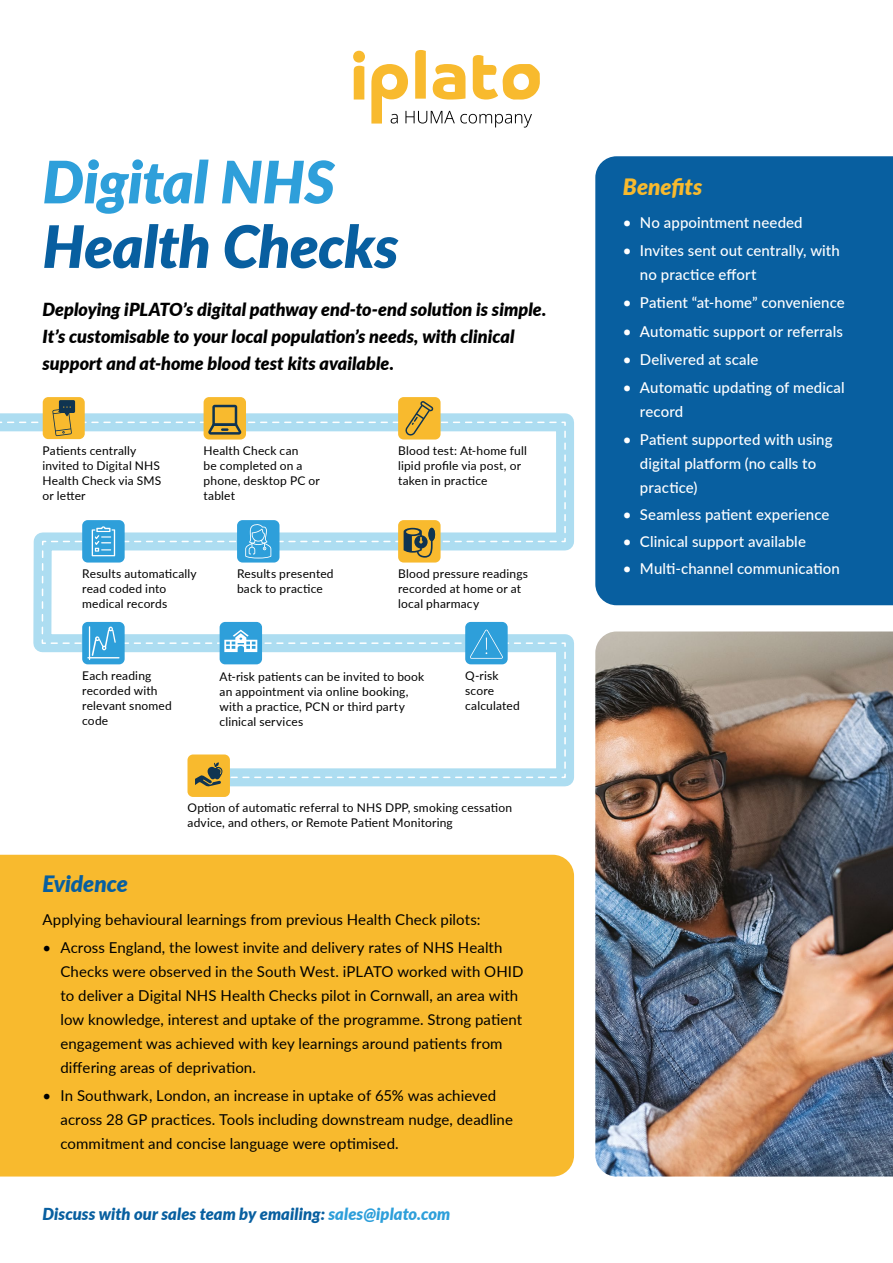
<style>
.page{position:relative;width:893px;height:1263px;background:#fff}
.page>*{position:absolute;margin:0;border:0;box-sizing:border-box;transform-origin:0 0}
.t1{font:italic 900 58.5px "Lato";letter-spacing:-.01em;color:#085fa0}
.t2{font:italic 900 58.5px "Lato";letter-spacing:-.01em;color:#2e9fda}
.t3{font:italic 900 22.5px "Lato";color:#085fa0}
.t4{font:italic 900 22.5px "Lato";color:#f8ba2e}
.t5{font:italic 900 18px/27px "Lato";color:#000}
.t6{font:italic 900 16.5px "Lato";color:#085fa0}
.t7{font:15px/24px "Lato";letter-spacing:.005em;color:#000}
.t8{font:500 15px/24px "Lato";letter-spacing:.005em;color:#fff}
.t9{font:12px/15px "Lato";letter-spacing:.015em;color:#000}
.s1{color:#2e9fda}
</style>
<div class="page">
<svg style="left:229px;top:413px;width:345px;height:382px"></svg>
<div style="left:595px;top:156px;width:298px;height:449px;background:#085fa0"></div>
<div style="left:0;top:855px;width:574px;height:321px;background:#f8ba2e"></div>
<img style="left:595px;top:631px;width:298px;height:545px">
<div style="left:43px;top:397px;width:42px;height:42px;background:#f8ba2e;border-radius:6px"></div>
<div style="left:204px;top:397px;width:42px;height:42px;background:#f8ba2e;border-radius:6px"></div>
<div style="left:398px;top:397px;width:43px;height:42px;background:#f8ba2e;border-radius:6px"></div>
<div style="left:187px;top:754px;width:43px;height:43px;background:#f8ba2e;border-radius:6px"></div>
<svg style="left:0;top:400px;width:566px;height:386px"></svg>
<svg style="left:353px;top:51px;width:12px;height:49px"></svg>
<svg style="left:371px;top:50px;width:169px;height:78px"></svg>
<h1 class="t2" style="left:43px;top:138px;width:294px">Digital NHS</h1>
<h1 class="t1" style="left:43px;top:203px;width:358px">Health Checks</h1>
<h3 class="t5" style="left:43px;top:295px;width:505px">Deploying iPLATO’s digital pathway end-to-end solution is simple.<br>It’s customisable to your local population’s needs, with clinical support and at-home blood test kits available.</h3>
<p class="t9" style="left:43px;top:442px;width:120px">Patients centrally invited to Digital NHS<br>Health Check via SMS or letter</p>
<p class="t9" style="left:204px;top:442px;width:118px">Health Check can<br>be completed on a phone, desktop PC or tablet</p>
<p class="t9" style="left:398px;top:442px;width:130px">Blood test: At-home full lipid profile via post, or taken in practice</p>
<p class="t9" style="left:82px;top:565px;width:116px">Results automatically read coded into medical records</p>
<p class="t9" style="left:237px;top:565px;width:98px">Results presented back to practice</p>
<p class="t9" style="left:398px;top:565px;width:131px">Blood pressure readings recorded at home or at local pharmacy</p>
<p class="t9" style="left:82px;top:667px;width:91px">Each reading recorded with relevant snomed code</p>
<p class="t9" style="left:465px;top:667px;width:56px">Q-risk score calculated</p>
<p class="t9" style="left:220px;top:669px;width:206px">At-risk patients can be invited to book an appointment via online booking, with a practice, PCN or third party clinical services</p>
<p class="t9" style="left:187px;top:800px;width:326px">Option of automatic referral to NHS DPP, smoking cessation advice, and others, or Remote Patient Monitoring</p>
<h2 class="t3" style="left:43px;top:867px;width:87px">Evidence</h2>
<p class="t7" style="left:43px;top:906px;width:440px">Applying behavioural learnings from previous Health Check pilots:</p>
<p class="t7" style="left:61px;top:935px;width:464px;text-indent:-18px">• Across England, the lowest invite and delivery rates of NHS Health Checks were observed in the South West. iPLATO worked with OHID to deliver a Digital NHS Health Checks pilot in Cornwall, an area with low knowledge, interest and uptake of the programme. Strong patient engagement was achieved with key learnings around patients from differing areas of deprivation.</p>
<p class="t7" style="left:61px;top:1083px;width:454px;text-indent:-18px">• In Southwark, London, an increase in uptake of 65% was achieved across 28 GP practices. Tools including downstream nudge, deadline commitment and concise language were optimised.</p>
<h3 class="t6" style="left:43px;top:1202px;width:409px">Discuss with our sales team by emailing: <span class="s1">sales@iplato.com</span></h3>
<h2 class="t4" style="left:623px;top:170px;width:81px">Benefits</h2>
<p class="t8" style="left:623px;top:210px;width:181px">• No appointment needed</p>
<p class="t8" style="left:640px;top:238px;width:201px;text-indent:-17px">• Invites sent out centrally, with no practice effort</p>
<p class="t8" style="left:623px;top:290px;width:223px">• Patient “at-home” convenience</p>
<p class="t8" style="left:623px;top:318px;width:222px">• Automatic support or referrals</p>
<p class="t8" style="left:623px;top:347px;width:137px">• Delivered at scale</p>
<p class="t8" style="left:640px;top:375px;width:206px;text-indent:-17px">• Automatic updating of medical record</p>
<p class="t8" style="left:640px;top:427px;width:194px;text-indent:-17px">• Patient supported with using digital platform (no calls to practice)</p>
<p class="t8" style="left:623px;top:502px;width:208px">• Seamless patient experience</p>
<p class="t8" style="left:623px;top:529px;width:184px">• Clinical support available</p>
<p class="t8" style="left:623px;top:555px;width:218px">• Multi-channel communication</p>
</div>
